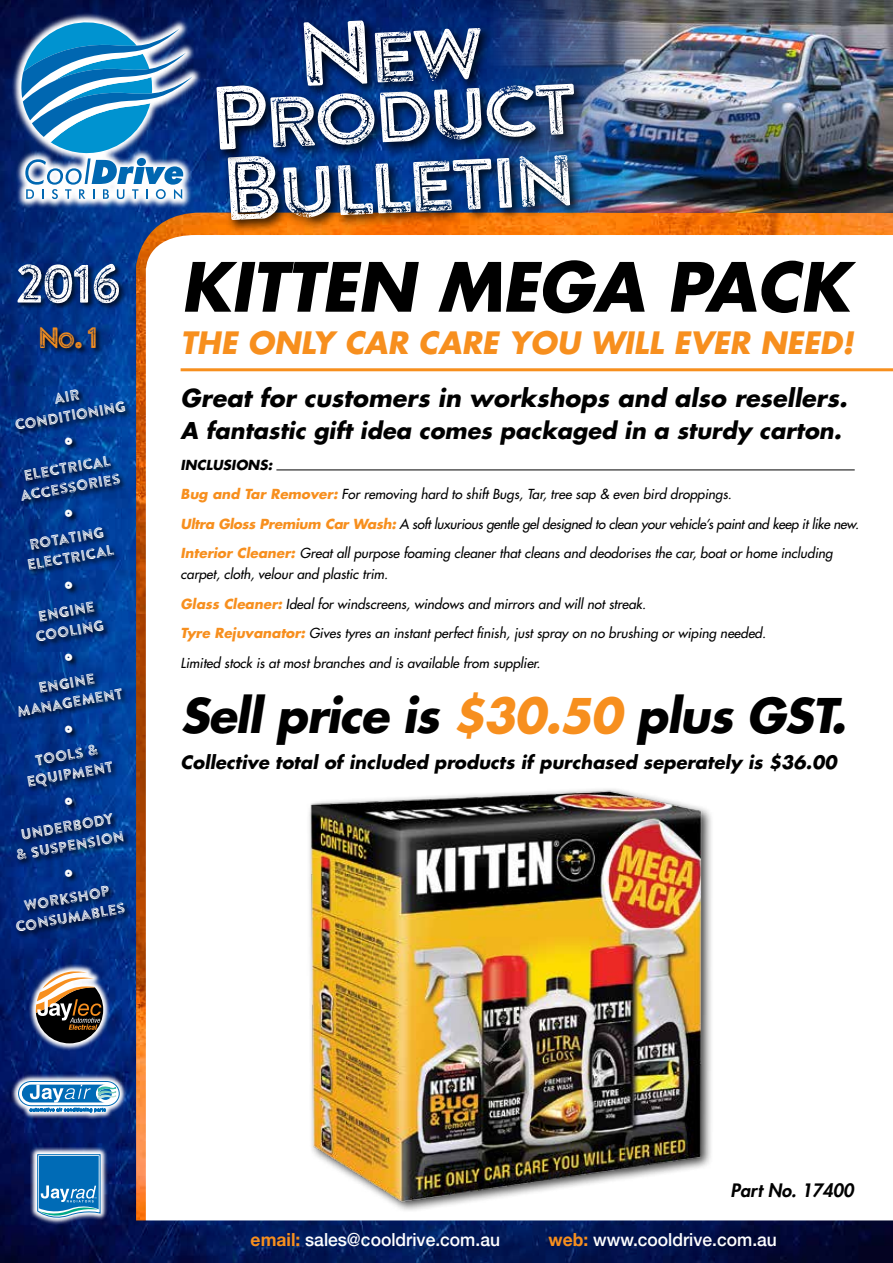
<style>
.page{position:relative;width:893px;height:1263px;background:#fff}
.page>*{position:absolute;margin:0;border:0;box-sizing:border-box;transform-origin:0 0}
.t1{font:italic 700 66px "Futura Std";letter-spacing:-.005em;color:#000}
.t2{font:53.7px "Brandon Printed Inline";color:#fff}
.t3{font:italic 700 46.5px "Futura Std";letter-spacing:-.025em;color:#000}
.t4{font:italic 700 30px "Futura Std";color:#f78f1e}
.t5{font:29.25px "Brandon Printed Inline";color:#f78f1e}
.t6{font:italic 700 24px "Futura Std";color:#000}
.t7{font:italic 700 22.5px "Futura Std";color:#000}
.t8{font:italic 700 18px "Futura Std";color:#000}
.t9{font:500 18px "Helvetica Neue";color:#fff}
.t10{font:italic 800 18px "Futura Std";color:#000}
.t11{font:15px/19.5px "Brandon Printed Inline";color:#fff;text-align:center}
.t12{font:italic 500 13.5px/29.5px "Futura Std";color:#000}
.s1{font-size:22.05px}
.s2{font-weight:700}
.s3{font-weight:700;color:#f78f1e}
.s4{color:#f78f1e}
</style>
<div class="page">
<img style="left:0;top:0;width:893px;height:1263px">
<svg style="left:28px;top:963px;width:83px;height:88px;background:#29468d"></svg>
<svg style="left:36px;top:971px;width:67px;height:72px"></svg>
<svg style="left:11px;top:1073px;width:116px;height:47px;background:#4e5f95"></svg>
<svg style="left:18px;top:1081px;width:102px;height:31px"></svg>
<svg style="left:30px;top:1147px;width:78px;height:78px;background:#646e97"></svg>
<svg style="left:37px;top:1154px;width:64px;height:66px;background:#3387c0"></svg>
<div style="left:15px;top:388px;width:117px;height:49px;background:#000;opacity:.85"></div>
<div style="left:20px;top:455px;width:108px;height:54px;background:#000;opacity:.85"></div>
<div style="left:26px;top:526px;width:95px;height:51px;background:#000;opacity:.85"></div>
<div style="left:35px;top:600px;width:76px;height:49px;background:#000;opacity:.85"></div>
<div style="left:17px;top:672px;width:112px;height:52px;background:#000;opacity:.85"></div>
<div style="left:26px;top:744px;width:93px;height:50px;background:#000;opacity:.85"></div>
<div style="left:16px;top:812px;width:115px;height:55px;background:#000;opacity:.85"></div>
<div style="left:15px;top:885px;width:117px;height:54px;background:#000;opacity:.85"></div>
<div style="left:64px;top:436px;width:16px;height:16px;background:#000;opacity:.85"></div>
<div style="left:64px;top:508px;width:16px;height:16px;background:#000;opacity:.85"></div>
<div style="left:64px;top:868px;width:16px;height:16px;background:#000;opacity:.85"></div>
<div style="left:64px;top:796px;width:16px;height:16px;background:#000;opacity:.85"></div>
<div style="left:64px;top:724px;width:16px;height:16px;background:#000;opacity:.85"></div>
<div style="left:64px;top:652px;width:16px;height:16px;background:#000;opacity:.85"></div>
<div style="left:64px;top:580px;width:16px;height:16px;background:#000;opacity:.85"></div>
<div style="left:16px;top:262px;width:110px;height:94px;background:#000;opacity:.85"></div>
<svg style="left:11px;top:13px;width:191px;height:196px;background:#284381"></svg>
<svg style="left:21px;top:18px;width:172px;height:181px"></svg>
<img style="left:489px;top:0;width:404px;height:213px">
<svg style="left:223px;top:163px;width:360px;height:70px;background:#de7314"></svg>
<svg style="left:212px;top:79px;width:375px;height:84px"></svg>
<svg style="left:299px;top:16px;width:194px;height:4px"></svg>
<img style="left:216px;top:20px;width:358px;height:200px">
<hr style="left:181px;top:368px;width:712px;height:3px;background:#f78f1e">
<img style="left:295px;top:781px;width:418px;height:427px">
<hr style="left:276px;top:469px;width:579px;height:1px;background:#000">
<svg style="left:64px;top:437px;width:9px;height:8px"></svg>
<svg style="left:64px;top:509px;width:9px;height:8px"></svg>
<svg style="left:64px;top:869px;width:9px;height:8px"></svg>
<svg style="left:64px;top:797px;width:9px;height:8px"></svg>
<svg style="left:64px;top:725px;width:9px;height:8px"></svg>
<svg style="left:64px;top:653px;width:9px;height:8px"></svg>
<svg style="left:64px;top:581px;width:9px;height:8px"></svg>
<h2 class="t2" style="left:15px;top:250px;width:109px">2016</h2>
<h3 class="t5" style="left:38px;top:319px;width:63px">N<span class="s1">o</span>. 1</h3>
<p class="t11" style="left:10px;top:396px;width:114px;rotate:-10deg">AiR<br>Conditioning</p>
<p class="t11" style="left:15px;top:467px;width:103px;rotate:-10deg">Electrical<br>Accessories</p>
<p class="t11" style="left:22px;top:536px;width:90px;rotate:-10deg">Rotating<br>Electrical</p>
<p class="t11" style="left:30px;top:608px;width:71px;rotate:-10deg">Engine<br>Cooling</p>
<p class="t11" style="left:12px;top:683px;width:109px;rotate:-10deg">Engine<br>Management</p>
<p class="t11" style="left:22px;top:753px;width:89px;rotate:-10deg">Tools &amp;<br>Equipment</p>
<p class="t11" style="left:11px;top:826px;width:111px;rotate:-10deg">Underbody<br>&amp; Suspension</p>
<p class="t11" style="left:10px;top:898px;width:113px;rotate:-10deg">Workshop<br>Consumables</p>
<h1 class="t1" style="left:181px;top:243px;width:670px">KITTEN MEGA PACK</h1>
<h3 class="t4" style="left:181px;top:323px;width:674px">THE ONLY CAR CARE YOU WILL EVER NEED!</h3>
<h3 class="t6" style="left:181px;top:382px;width:668px">Great for customers in workshops and also resellers.</h3>
<h3 class="t7" style="left:181px;top:415px;width:662px">A fantastic gift idea comes packaged in a sturdy carton.</h3>
<p class="t12" style="left:181px;top:450px;width:680px"><span class="s2">INCLUSIONS:<br></span><span class="s3">Bug and Tar Remover:</span> For removing hard to shift Bugs, Tar, tree sap &amp; even bird droppings.<br><span class="s3">Ultra Gloss Premium Car Wash:</span> A soft luxurious gentle gel designed to clean your vehicle’s paint and keep it like new.<br><span class="s3">Interior Cleaner:</span> Great all purpose foaming cleaner that cleans and deodorises the car, boat or home including</p>
<p class="t12" style="left:181px;top:560px;width:587px">carpet, cloth, velour and plastic trim.<br><span class="s3">Glass Cleaner:</span> Ideal for windscreens, windows and mirrors and will not streak.<br><span class="s3">Tyre Rejuvanator:</span> Gives tyres an instant perfect finish, just spray on no brushing or wiping needed.<br>Limited stock is at most branches and is available from supplier.</p>
<h3 class="t3" style="left:181px;top:685px;width:667px">Sell price is <span class="s4">$30.50</span> plus GST.</h3>
<h3 class="t8" style="left:181px;top:751px;width:658px">Collective total of included products if purchased seperately is $36.00</h3>
<h3 class="t10" style="left:730px;top:1179px;width:125px">Part No. 17400</h3>
<h3 class="t9" style="left:251px;top:1225px;width:251px"><span class="s3">email:</span> sales@cooldrive.com.au</h3>
<h3 class="t9" style="left:549px;top:1225px;width:230px"><span class="s3">web:</span> www.cooldrive.com.au</h3>
</div>
